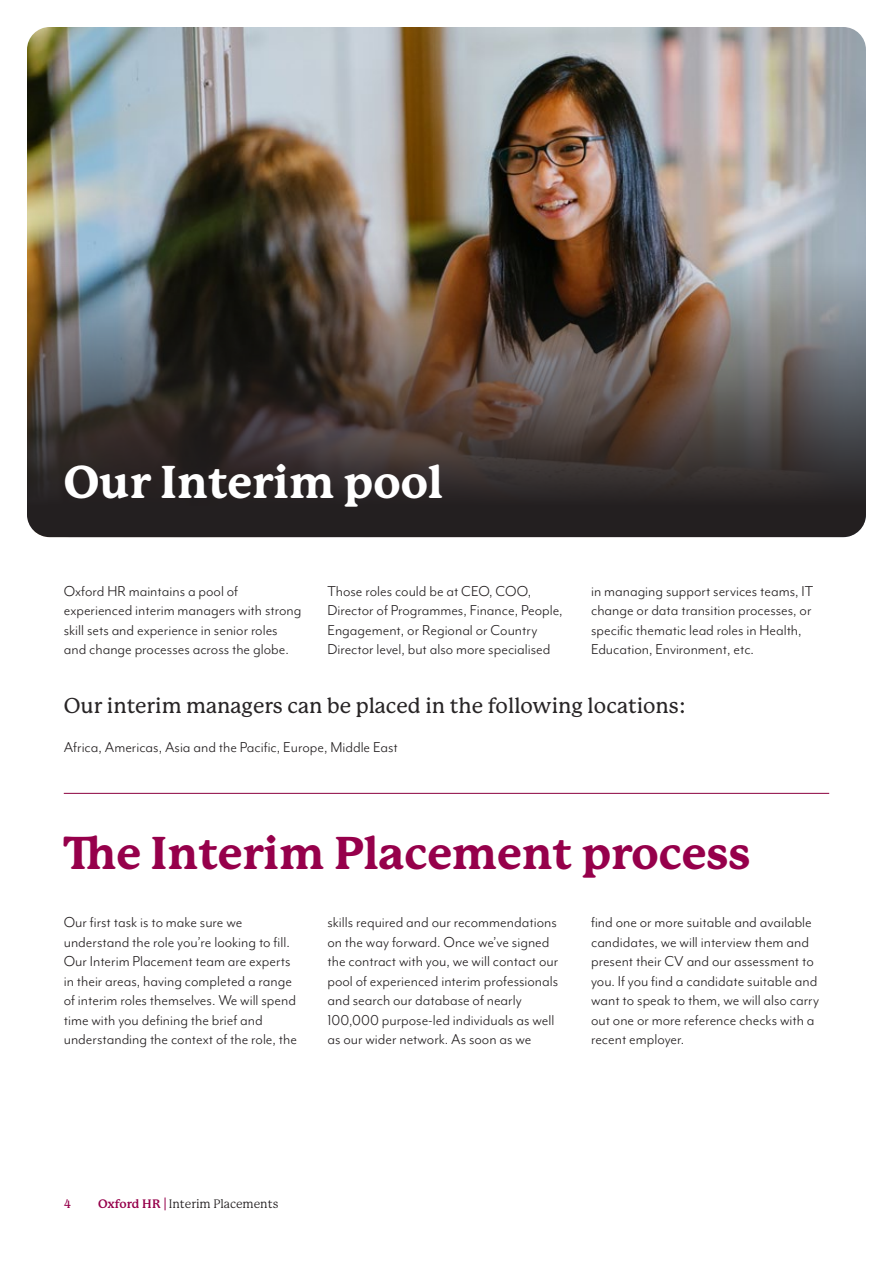
<style>
.page{position:relative;width:893px;height:1263px;background:#fff}
.page>*{position:absolute;margin:0;border:0;box-sizing:border-box;transform-origin:0 0}
.t1{font:800 45px "P22 Mackinac Pro";color:#96004b}
.t2{font:800 45px "P22 Mackinac Pro";color:#fff}
.t3{font:500 21px "P Mackinac Pro";color:#282526}
.t4{font:16.5px/19.5px "Mr Eaves Mod OT";color:#231f20}
.t5{font:12px "P22 Mackinac Pro";color:#231f20}
.t6{font:500 12px "P Mackinac Pro";color:#96004b}
.s1{font-weight:700;color:#96004b}
</style>
<div class="page">
<img style="left:27px;top:27px;width:839px;height:510px">
<img style="left:27px;top:68px;width:839px;height:469px;border-radius:23px">
<hr style="left:64px;top:793px;width:765px;height:1px;background:#8b003e">
<h2 class="t2" style="left:64px;top:457px;width:381px">Our Interim pool</h2>
<p class="t4" style="left:64px;top:581px;width:239px">Oxford HR maintains a pool of experienced interim managers with strong skill sets and experience in senior roles and change processes across the globe.</p>
<p class="t4" style="left:327px;top:581px;width:237px">Those roles could be at CEO, COO, Director of Programmes, Finance, People, Engagement, or Regional or Country Director level, but also more specialised</p>
<p class="t4" style="left:591px;top:581px;width:224px">in managing support services teams, IT change or data transition processes, or specific thematic lead roles in Health, Education, Environment, etc.</p>
<h4 class="t3" style="left:64px;top:693px;width:624px">Our interim managers can be placed in the following locations:</h4>
<p class="t4" style="left:64px;top:737px;width:335px">Africa, Americas, Asia and the Pacific, Europe, Middle East</p>
<h2 class="t1" style="left:64px;top:827px;width:688px">The Interim Placement process</h2>
<p class="t4" style="left:64px;top:912px;width:235px">Our first task is to make sure we understand the role you’re looking to fill.<br>Our Interim Placement team are experts in their areas, having completed a range of interim roles themselves. We will spend time with you defining the brief and understanding the context of the role, the</p>
<p class="t4" style="left:327px;top:912px;width:232px">skills required and our recommendations on the way forward. Once we’ve signed the contract with you, we will contact our pool of experienced interim professionals and search our database of nearly 100,000 purpose-led individuals as well as our wider network. As soon as we</p>
<p class="t4" style="left:591px;top:912px;width:229px">find one or more suitable and available candidates, we will interview them and present their CV and our assessment to you. If you find a candidate suitable and want to speak to them, we will also carry out one or more reference checks with a recent employer.</p>
<p class="t6" style="left:64px;top:1197px;width:9px">4</p>
<p class="t5" style="left:98px;top:1197px;width:182px"><span class="s1">Oxford HR |</span> Interim Placements</p>
</div>
